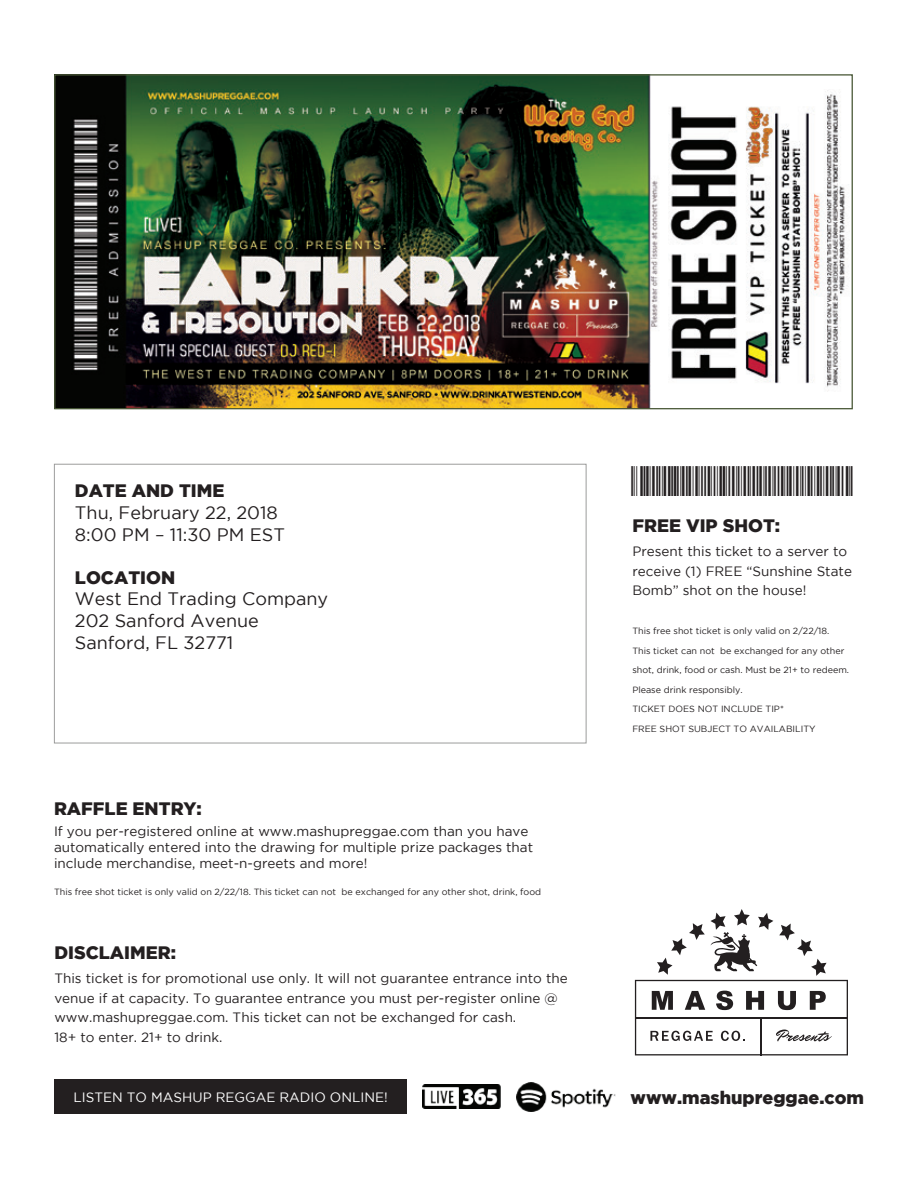
<style>
.page{position:relative;width:918px;height:1188px;background:#fff}
.page>*{position:absolute;margin:0;border:0;box-sizing:border-box;transform-origin:0 0}
.t1{font:34.05px "Code 128";color:#231f20}
.t2{font:600 19.5px "Omnes";color:#231f20}
.t3{font:18px/21.6px "Gotham";color:#231f20}
.t4{font:900 18px "Gotham";color:#231f20}
.t5{font:16.2px "Helvetica Neue LT Com";color:#231f20}
.t6{font:13.5px/19.5px "Gotham";color:#231f20}
.t7{font:13.5px "Gotham";color:#fff}
.t8{font:9px/19.5px "Gotham";color:#231f20}
</style>
<div class="page">
<svg style="left:635px;top:909px;width:213px;height:146px"></svg>
<div style="left:54px;top:1080px;width:353px;height:34px;background:#231f20"></div>
<img style="left:516px;top:1082px;width:99px;height:30px">
<img style="left:422px;top:1085px;width:79px;height:24px">
<img style="left:56px;top:76px;width:789px;height:331px">
<svg style="left:62px;top:89px;width:38px;height:33px"></svg>
<svg style="left:62px;top:135px;width:38px;height:10px"></svg>
<svg style="left:62px;top:157px;width:38px;height:32px"></svg>
<svg style="left:62px;top:203px;width:38px;height:134px;background:#464645"></svg>
<svg style="left:62px;top:350px;width:38px;height:13px"></svg>
<h3 class="t4" style="left:75px;top:481px;width:151px">DATE AND TIME</h3>
<h3 class="t3" style="left:75px;top:501px;width:212px">Thu, February 22, 2018<br>8:00 PM – 11:30 PM EST</h3>
<h3 class="t4" style="left:75px;top:567px;width:102px">LOCATION</h3>
<h3 class="t3" style="left:75px;top:588px;width:255px">West End Trading Company<br>202 Sanford Avenue<br>Sanford, FL 32771</h3>
<h3 class="t4" style="left:54px;top:798px;width:149px">RAFFLE ENTRY:</h3>
<p class="t6" style="left:54px;top:823px;width:481px;line-height:16.2px">If you per-registered online at www.mashupreggae.com than you have automatically entered into the drawing for multiple prize packages that include merchandise, meet-n-greets and more!</p>
<p class="t8" style="left:54px;top:882px;width:489px">This free shot ticket is only valid on 2/22/18. This ticket can not be exchanged for any other shot, drink, food</p>
<h3 class="t4" style="left:54px;top:942px;width:123px">DISCLAIMER:</h3>
<p class="t6" style="left:54px;top:968px;width:515px">This ticket is for promotional use only. It will not guarantee entrance into the venue if at capacity. To guarantee entrance you must per-register online @ www.mashupreggae.com. This ticket can not be exchanged for cash.<br>18+ to enter. 21+ to drink.</p>
<p class="t7" style="left:73px;top:1090px;width:316px">LISTEN TO MASHUP REGGAE RADIO ONLINE!</p>
<h1 class="t1" style="left:659px;top:465px;width:66px">✓✓ ✔</h1>
<p class="t5" style="left:647px;top:506px;width:191px">713735864891199659001</p>
<h3 class="t4" style="left:632px;top:516px;width:149px">FREE VIP SHOT:</h3>
<p class="t6" style="left:632px;top:542px;width:221px">Present this ticket to a server to receive (1) FREE “Sunshine State<br>Bomb” shot on the house!</p>
<p class="t8" style="left:632px;top:621px;width:218px">This free shot ticket is only valid on 2/22/18.<br>This ticket can not be exchanged for any other shot, drink, food or cash. Must be 21+ to redeem.<br>Please drink responsibly.<br>TICKET DOES NOT INCLUDE TIP*<br>FREE SHOT SUBJECT TO AVAILABILITY</p>
<h2 class="t2" style="left:667px;top:1079px;width:213px">Do you organize events?</h2>
<h3 class="t4" style="left:631px;top:1087px;width:235px">www.mashupreggae.com</h3>
</div>
